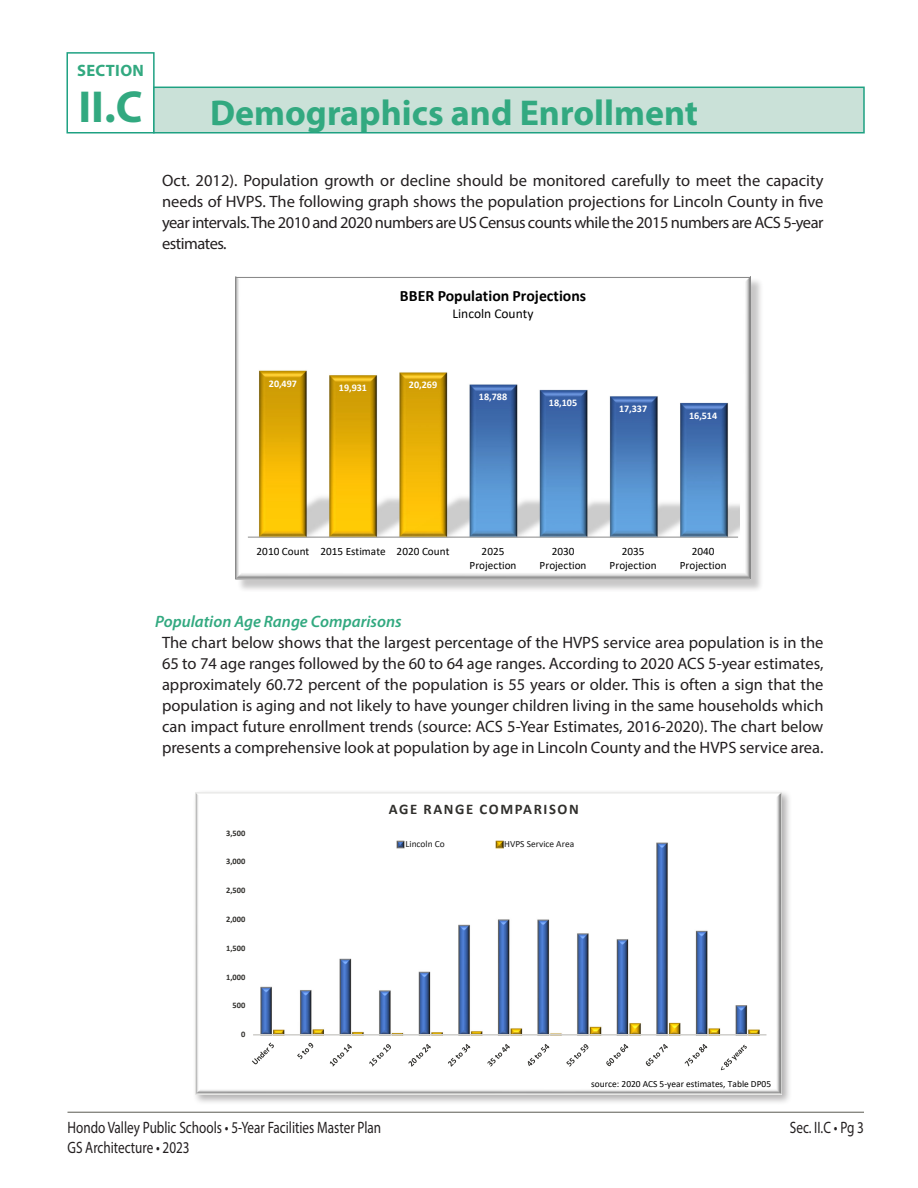
<style>
.page{position:relative;width:918px;height:1188px;background:#fff}
.page>*{position:absolute;margin:0;border:0;box-sizing:border-box;transform-origin:0 0}
.t1{font:700 45px "Myriad Pro";color:#32a980}
.t2{font:700 36px "Myriad Pro";color:#32a980}
.Justify_W_Left_last{font:16.5px/21px "Myriad Pro";color:#231f20;text-align:justify}
.Justify_W_Left_last-2{font:16.5px/19.8px "Myriad Pro";color:#231f20;scale:.8 1}
.Subheading_1_indent{font:italic 600 16.5px "Myriad Pro";color:#32a980}
.t3{font:700 16.5px "Myriad Pro";letter-spacing:.02em;color:#32a980}
.t4{font:700 15.75px "Calibri";color:#000}
.t5{font:700 14.7px "Calibri";letter-spacing:.11em;color:#302f2c}
.t6{font:13.5px "Calibri";letter-spacing:.005em;color:#000}
.t7{font:11.25px/13.6px "Calibri";color:#000;text-align:center}
.t8{font:700 10.05px "Calibri";color:#fff}
.t9{font:9.45px "Calibri";color:#000}
.t10{font:9.45px "Calibri";color:#191919}
.t11{font:700 8.4px "Calibri";color:#302f2c}
</style>
<div class="page">
<hr style="left:68px;top:1112px;width:796px;height:1px;background:#6d6d65">
<div style="left:66px;top:52px;width:89px;height:82px;border:2px solid #1ea182"></div>
<div style="left:153px;top:87px;width:712px;height:47px;background:#cae1d8;border:2px solid #1ea182"></div>
<div style="left:237px;top:277px;width:527px;height:315px;background:#231f20;opacity:.25"></div>
<img style="left:235px;top:276px;width:516px;height:304px">
<hr style="left:248px;top:537px;width:490px;height:1px;background:#898989">
<div style="left:235px;top:277px;width:516px;height:302px;border:1px solid #898989"></div>
<div style="left:192px;top:790px;width:600px;height:316px;background:#231f20;opacity:.35"></div>
<img style="left:195px;top:792px;width:586px;height:301px">
<div style="left:253px;top:833px;width:513px;height:202px;background:#fff"></div>
<img style="left:260px;top:843px;width:499px;height:191px">
<hr style="left:253px;top:1034px;width:513px;height:2px;background:#d1d0cd">
<svg style="left:252px;top:1043px;width:22px;height:21px"></svg>
<svg style="left:297px;top:1043px;width:16px;height:16px"></svg>
<svg style="left:330px;top:1044px;width:22px;height:22px"></svg>
<svg style="left:369px;top:1044px;width:22px;height:22px"></svg>
<svg style="left:408px;top:1044px;width:23px;height:23px"></svg>
<svg style="left:448px;top:1044px;width:22px;height:23px"></svg>
<svg style="left:487px;top:1044px;width:23px;height:22px"></svg>
<svg style="left:528px;top:1044px;width:21px;height:22px"></svg>
<svg style="left:566px;top:1044px;width:22px;height:23px"></svg>
<svg style="left:606px;top:1044px;width:22px;height:22px"></svg>
<svg style="left:646px;top:1044px;width:22px;height:22px"></svg>
<svg style="left:685px;top:1044px;width:22px;height:22px"></svg>
<svg style="left:721px;top:1045px;width:26px;height:25px"></svg>
<svg style="left:397px;top:841px;width:7px;height:7px"></svg>
<svg style="left:496px;top:841px;width:7px;height:7px"></svg>
<p class="t3" style="left:77px;top:59px;width:68px">SECTION</p>
<h1 class="t1" style="left:78px;top:77px;width:66px">II.C</h1>
<h2 class="t2" style="left:210px;top:89px;width:490px">Demographics and Enrollment</h2>
<p class="Justify_W_Left_last" style="left:162px;top:170px;width:663px">Oct. 2012). Population growth or decline should be monitored carefully to meet the capacity needs of HVPS. The following graph shows the population projections for Lincoln County in five year intervals. The 2010 and 2020 numbers are US Census counts while the 2015 numbers are ACS 5-year estimates.</p>
<p class="t8" style="left:269px;top:376px;width:30px">20,497</p>
<p class="t4" style="left:400px;top:285px;width:188px">BBER Population Projections</p>
<p class="t6" style="left:453px;top:304px;width:83px">Lincoln County</p>
<p class="t8" style="left:339px;top:381px;width:30px">19,931</p>
<p class="t8" style="left:409px;top:378px;width:30px">20,269</p>
<p class="t8" style="left:479px;top:390px;width:30px">18,788</p>
<p class="t8" style="left:549px;top:395px;width:30px">18,105</p>
<p class="t8" style="left:619px;top:402px;width:30px">17,337</p>
<p class="t8" style="left:689px;top:408px;width:30px">16,514</p>
<p class="t7" style="left:257px;top:544px;width:194px">2010 Count 2015 Estimate 2020 Count</p>
<p class="t7" style="left:470px;top:544px;width:48px">2025<br>Projection</p>
<p class="t7" style="left:540px;top:544px;width:48px">2030<br>Projection</p>
<p class="t7" style="left:610px;top:544px;width:48px">2035<br>Projection</p>
<p class="t7" style="left:680px;top:544px;width:48px">2040<br>Projection</p>
<p class="Subheading_1_indent" style="left:155px;top:611px;width:248px">Population Age Range Comparisons</p>
<p class="Justify_W_Left_last" style="left:162px;top:632px;width:663px">The chart below shows that the largest percentage of the HVPS service area population is in the 65 to 74 age ranges followed by the 60 to 64 age ranges. According to 2020 ACS 5-year estimates, approximately 60.72 percent of the population is 55 years or older. This is often a sign that the population is aging and not likely to have younger children living in the same households which can impact future enrollment trends (source: ACS 5-Year Estimates, 2016-2020). The chart below presents a comprehensive look at population by age in Lincoln County and the HVPS service area.</p>
<p class="t11" style="left:226px;top:827px;width:21px">3,500</p>
<p class="t11" style="left:226px;top:856px;width:21px">3,000</p>
<p class="t11" style="left:226px;top:884px;width:21px">2,500</p>
<p class="t11" style="left:226px;top:913px;width:21px">2,000</p>
<p class="t11" style="left:226px;top:942px;width:21px">1,500</p>
<p class="t11" style="left:226px;top:971px;width:21px">1,000</p>
<p class="t11" style="left:233px;top:1000px;width:14px">500</p>
<p class="t11" style="left:241px;top:1028px;width:6px">0</p>
<p class="t5" style="left:389px;top:799px;width:192px">AGE RANGE COMPARISON</p>
<p class="t10" style="left:406px;top:837px;width:41px">Lincoln Co</p>
<p class="t10" style="left:504px;top:837px;width:71px">HVPS Service Area</p>
<p class="t9" style="left:591px;top:1077px;width:181px">source: 2020 ACS 5‐year estimates, Table DP05</p>
<p class="Justify_W_Left_last-2" style="left:68px;top:1117px;width:394px">Hondo Valley Public Schools • 5-Year Facilities Master Plan<br>GS Architecture • 2023</p>
<p class="Justify_W_Left_last-2" style="left:790px;top:1117px;width:94px">Sec. II.C • Pg 3</p>
</div>
